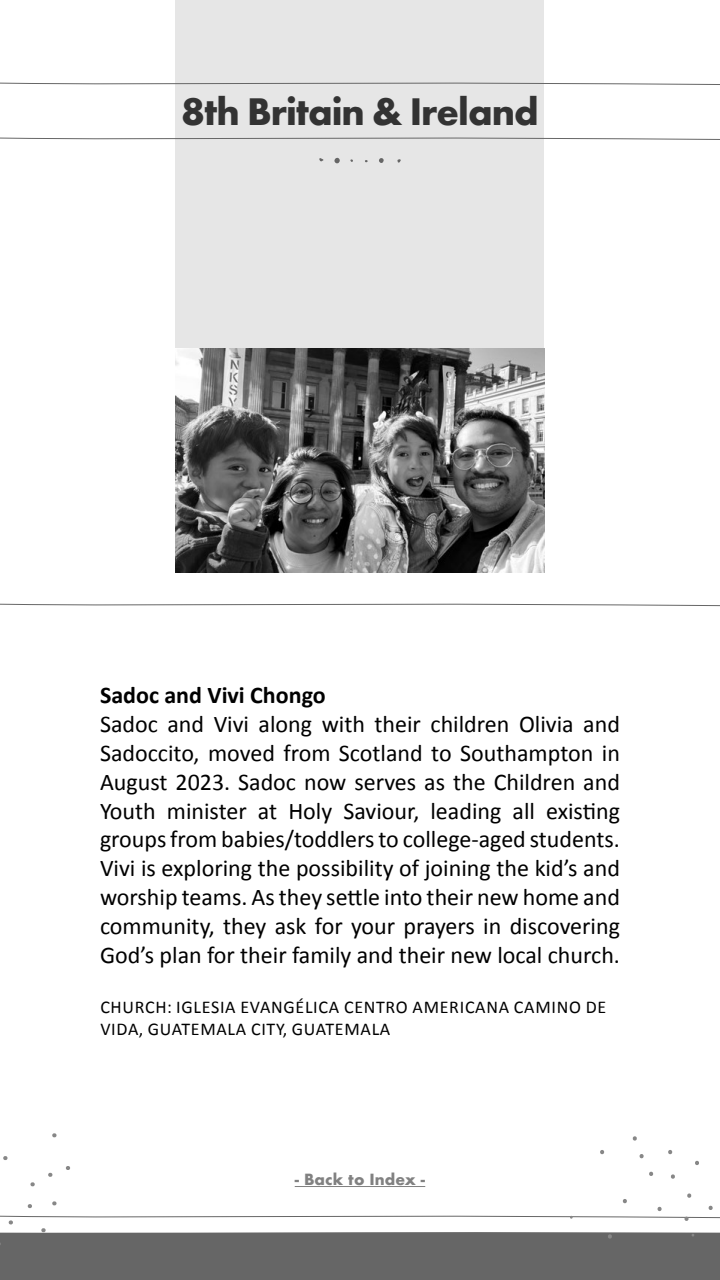
<style>
.page{position:relative;width:720px;height:1280px;background:#fff}
.page>*{position:absolute;margin:0;border:0;box-sizing:border-box;transform-origin:0 0}
.t1{font:700 40px "Futura PT";letter-spacing:-.025em;color:#333}
.t2{font:24px/28.8px "Calibri";color:#000;text-align:justify}
.t3{font:700 24px "Calibri";color:#000}
.t4{font:18px/21.6px "Calibri";letter-spacing:.04em;color:#000}
.t5{font:700 15px "Futura";color:#818181}
</style>
<div class="page">
<hr style="left:295px;top:1186px;width:130px;height:1px;background:#818181">
<div style="left:176px;top:0;width:368px;height:572px;background:#e6e6e6"></div>
<img style="left:176px;top:348px;width:368px;height:224px">
<svg style="left:397px;top:159px;width:4px;height:4px"></svg>
<svg style="left:379px;top:158px;width:5px;height:5px"></svg>
<svg style="left:334px;top:157px;width:6px;height:7px"></svg>
<svg style="left:319px;top:158px;width:5px;height:3px"></svg>
<svg style="left:0;top:138px;width:720px;height:2px"></svg>
<svg style="left:0;top:604px;width:720px;height:2px"></svg>
<svg style="left:0;top:83px;width:720px;height:2px"></svg>
<svg style="left:695px;top:1161px;width:4px;height:4px"></svg>
<svg style="left:671px;top:1174px;width:4px;height:5px"></svg>
<svg style="left:649px;top:1172px;width:5px;height:4px"></svg>
<svg style="left:668px;top:1150px;width:5px;height:4px"></svg>
<svg style="left:639px;top:1154px;width:5px;height:4px"></svg>
<svg style="left:632px;top:1136px;width:5px;height:5px"></svg>
<svg style="left:600px;top:1150px;width:5px;height:4px"></svg>
<svg style="left:3px;top:1156px;width:5px;height:4px"></svg>
<svg style="left:30px;top:1182px;width:5px;height:5px"></svg>
<svg style="left:0;top:1193px;width:720px;height:87px"></svg>
<svg style="left:48px;top:1172px;width:4px;height:5px"></svg>
<svg style="left:66px;top:1166px;width:4px;height:4px"></svg>
<svg style="left:52px;top:1133px;width:5px;height:5px"></svg>
<h1 class="t1" style="left:181px;top:86px;width:359px">8th Britain &amp; Ireland</h1>
<p class="t3" style="left:100px;top:678px;width:227px">Sadoc and Vivi Chongo</p>
<p class="t2" style="left:100px;top:709px;width:522px">Sadoc and Vivi along with their children Olivia and Sadoccito, moved from Scotland to Southampton in August 2023. Sadoc now serves as the Children and Youth minister at Holy Saviour, leading all existing groups from babies/toddlers to college-aged students.<br>Vivi is exploring the possibility of joining the kid’s and worship teams. As they settle into their new home and community, they ask for your prayers in discovering God’s plan for their family and their new local church.</p>
<p class="t4" style="left:100px;top:996px;width:507px">CHURCH: IGLESIA EVANGÉLICA CENTRO AMERICANA CAMINO DE<br>VIDA, GUATEMALA CITY, GUATEMALA</p>
<p class="t5" style="left:295px;top:1169px;width:132px">- Back to Index -</p>
</div>
